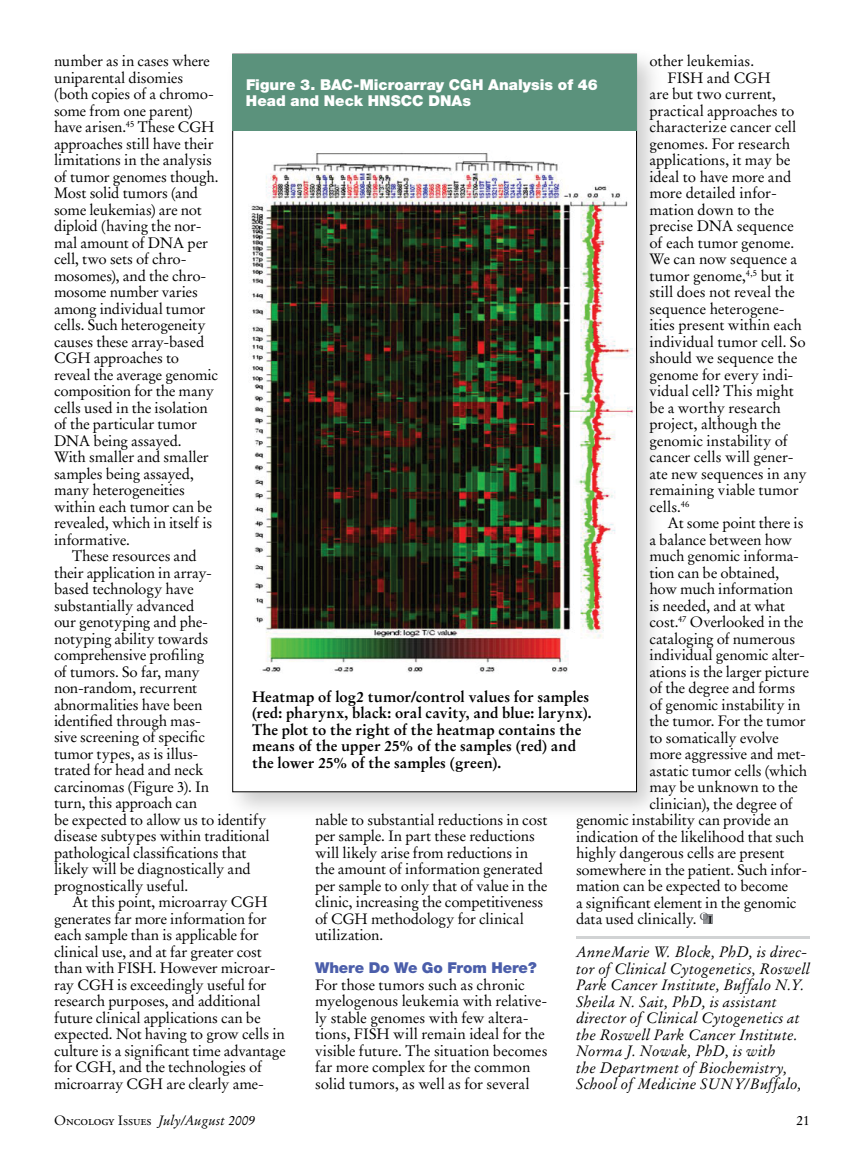
<style>
.page{position:relative;width:864px;height:1161px;background:#fff}
.page>*{position:absolute;margin:0;border:0;box-sizing:border-box;transform-origin:0 0}
.t1{font:15px/16.5px "Stempel Garamond LT Std";letter-spacing:-.01em;color:#000}
.t2{font:italic 15px/16.5px "Stempel Garamond LT Std";letter-spacing:.01em;color:#000}
.t3{font:700 15px/16.5px "Stempel Garamond LT Std";color:#000}
.t4{font:900 15px/16.5px "Helvetica Neue";color:#fff}
.t5{font:900 15px "Helvetica Neue";letter-spacing:-.01em;color:#4b5eaa}
.t6{font:italic 13.5px "Stempel Garamond LT Std";color:#000}
.t7{font:13.5px "Stempel Garamond LT Std";color:#000}
.s1{font-style:normal}
.s2{font-family:"Adobe Garamond Exp";font-style:normal}
</style>
<div class="page">
<hr style="left:576px;top:936px;width:234px;height:3px;background:#d1d3d4">
<div style="left:703px;top:915px;width:10px;height:9px;background:#939598"></div>
<svg style="left:700px;top:913px;width:12px;height:11px"></svg>
<div style="left:224px;top:45px;width:441px;height:775px;background:#000;opacity:.2"></div>
<img style="left:235px;top:130px;width:400px;height:660px">
<div style="left:232px;top:54px;width:405px;height:76px;background:#5b927c"></div>
<div style="left:252px;top:690px;width:346px;height:91px;background:#fff"></div>
<p class="t1" style="left:54px;top:53px;width:166px">number as in cases where uniparental disomies (both copies of a chromo&shy;some from one parent) have arisen.<sup>45</sup> These CGH approaches still have their limitations in the analysis of tumor genomes though.<br>Most solid tumors (and some leukemias) are not diploid (having the nor&shy;mal amount of DNA per cell, two sets of chro&shy;mosomes), and the chro&shy;mosome number varies among individual tumor cells. Such heterogeneity causes these array-based<br>CGH approaches to reveal the average genomic composition for the many cells used in the isolation of the particular tumor<br>DNA being assayed.<br>With smaller and smaller samples being assayed, many heterogeneities within each tumor can be revealed, which in itself is informative.</p>
<p class="t1" style="left:54px;top:548px;width:217px;text-indent:18px">These resources and<br>their application in array-<br>based technology have substantially advanced<br>our genotyping and phe-<br>notyping ability towards comprehensive profiling<br>of tumors. So far, many non-random, recurrent abnormalities have been<br>identified through mas-<br>sive screening of specific<br>tumor types, as is illus-<br>trated for head and neck carcinomas (Figure 3). In<br>turn, this approach can<br>be expected to allow us to identify disease subtypes within traditional pathological classifications that likely will be diagnostically and prognostically useful.</p>
<p class="t1" style="left:54px;top:894px;width:233px;text-indent:18px">At this point, microarray CGH generates far more information for each sample than is applicable for clinical use, and at far greater cost than with FISH. However microar&shy;ray CGH is exceedingly useful for research purposes, and additional future clinical applications can be expected. Not having to grow cells in culture is a significant time advantage for CGH, and the technologies of microarray CGH are clearly ame-</p>
<p class="t1" style="left:650px;top:53px;width:106px">other leukemias.</p>
<p class="t1" style="left:668px;top:69px;width:105px">FISH and CGH</p>
<p class="t1" style="left:650px;top:86px;width:128px">are but two current,</p>
<p class="t1" style="left:650px;top:102px;width:147px">practical approaches to</p>
<p class="t1" style="left:650px;top:119px;width:148px">characterize cancer cell</p>
<p class="t1" style="left:650px;top:135px;width:142px">genomes. For research</p>
<p class="t1" style="left:650px;top:152px;width:143px">applications, it may be</p>
<p class="t1" style="left:650px;top:168px;width:143px">ideal to have more and</p>
<p class="t1" style="left:650px;top:185px;width:129px">more detailed infor-</p>
<p class="t1" style="left:650px;top:201px;width:126px">mation down to the</p>
<p class="t1" style="left:650px;top:218px;width:146px">precise DNA sequence</p>
<p class="t1" style="left:650px;top:234px;width:146px">of each tumor genome.</p>
<p class="t1" style="left:650px;top:251px;width:149px">We can now sequence a</p>
<p class="t1" style="left:650px;top:267px;width:146px">tumor genome,<sup>4,5</sup> but it</p>
<p class="t1" style="left:649px;top:284px;width:147px">still does not reveal the</p>
<p class="t1" style="left:649px;top:300px;width:137px">sequence heterogene-</p>
<p class="t1" style="left:649px;top:317px;width:154px">ities present within each</p>
<p class="t1" style="left:649px;top:333px;width:158px">individual tumor cell. So</p>
<p class="t1" style="left:649px;top:350px;width:149px">should we sequence the</p>
<p class="t1" style="left:649px;top:366px;width:145px">genome for every indi-</p>
<p class="t1" style="left:649px;top:383px;width:146px">vidual cell? This might</p>
<p class="t1" style="left:649px;top:399px;width:133px">be a worthy research</p>
<p class="t1" style="left:649px;top:416px;width:133px">project, although the</p>
<p class="t1" style="left:649px;top:432px;width:140px">genomic instability of</p>
<p class="t1" style="left:649px;top:449px;width:146px">cancer cells will gener-</p>
<p class="t1" style="left:649px;top:465px;width:159px">ate new sequences in any</p>
<p class="t1" style="left:649px;top:482px;width:151px">remaining viable tumor</p>
<p class="t1" style="left:649px;top:498px;width:42px">cells.<sup>46</sup></p>
<p class="t1" style="left:668px;top:515px;width:138px">At some point there is</p>
<p class="t1" style="left:650px;top:531px;width:144px">a balance between how</p>
<p class="t1" style="left:650px;top:548px;width:151px">much genomic informa-</p>
<p class="t1" style="left:650px;top:564px;width:131px">tion can be obtained,</p>
<p class="t1" style="left:650px;top:581px;width:145px">how much information</p>
<p class="t1" style="left:650px;top:597px;width:137px">is needed, and at what</p>
<p class="t1" style="left:650px;top:614px;width:156px">cost.<sup>47</sup> Overlooked in the</p>
<p class="t1" style="left:650px;top:630px;width:147px">cataloging of numerous</p>
<p class="t1" style="left:650px;top:647px;width:157px">individual genomic alter-</p>
<p class="t1" style="left:650px;top:663px;width:161px">ations is the larger picture</p>
<p class="t1" style="left:650px;top:680px;width:147px">of the degree and forms</p>
<p class="t1" style="left:650px;top:696px;width:153px">of genomic instability in</p>
<p class="t1" style="left:650px;top:713px;width:158px">the tumor. For the tumor</p>
<p class="t1" style="left:650px;top:729px;width:131px">to somatically evolve</p>
<p class="t1" style="left:650px;top:746px;width:158px">more aggressive and met-</p>
<p class="t1" style="left:650px;top:762px;width:159px">astatic tumor cells (which</p>
<p class="t1" style="left:650px;top:779px;width:150px">may be unknown to the</p>
<p class="t1" style="left:650px;top:795px;width:145px">clinician), the degree of</p>
<p class="t1" style="left:576px;top:812px;width:214px">genomic instability can provide an</p>
<p class="t1" style="left:576px;top:828px;width:230px">indication of the likelihood that such</p>
<p class="t1" style="left:576px;top:845px;width:210px">highly dangerous cells are present</p>
<p class="t1" style="left:576px;top:861px;width:233px">somewhere in the patient. Such infor-</p>
<p class="t1" style="left:576px;top:878px;width:214px">mation can be expected to become</p>
<p class="t1" style="left:576px;top:894px;width:222px">a significant element in the genomic</p>
<p class="t1" style="left:576px;top:911px;width:122px">data used clinically.</p>
<p class="t2" style="left:576px;top:944px;width:236px">AnneMarie W. Block, PhD, is direc&shy;tor of Clinical Cytogenetics, Roswell Park Cancer Institute, Buffalo N.Y.<br>Sheila N. Sait, PhD, is assistant director of Clinical Cytogenetics at the Roswell Park Cancer Institute.<br>Norma J. Nowak, PhD, is with<br>the Department of Biochemistry, School of Medicine SUNY/Buffalo,</p>
<p class="t4" style="left:246px;top:76px;width:353px">Figure 3. BAC-Microarray CGH Analysis of 46<br>Head and Neck HNSCC DNAs</p>
<p class="t3" style="left:252px;top:688px;width:341px">Heatmap of log2 tumor/control values for samples (red: pharynx, black: oral cavity, and blue: larynx).<br>The plot to the right of the heatmap contains the means of the upper 25% of the samples (red) and the lower 25% of the samples (green).</p>
<p class="t1" style="left:315px;top:812px;width:234px">nable to substantial reductions in cost per sample. In part these reductions will likely arise from reductions in the amount of information generated per sample to only that of value in the clinic, increasing the competitiveness of CGH methodology for clinical utilization.</p>
<p class="t5" style="left:315px;top:959px;width:223px">Where Do We Go From Here?</p>
<p class="t1" style="left:315px;top:977px;width:234px">For those tumors such as chronic myelogenous leukemia with relative&shy;ly stable genomes with few altera&shy;tions, FISH will remain ideal for the visible future. The situation becomes far more complex for the common solid tumors, as well as for several</p>
<p class="t6" style="left:54px;top:1112px;width:203px"><span class="s1">O</span><span class="s2">ncology</span> <span class="s1">I</span><span class="s2">ssues</span> July/August 2009</p>
<p class="t7" style="left:796px;top:1112px;width:15px">21</p>
</div>
